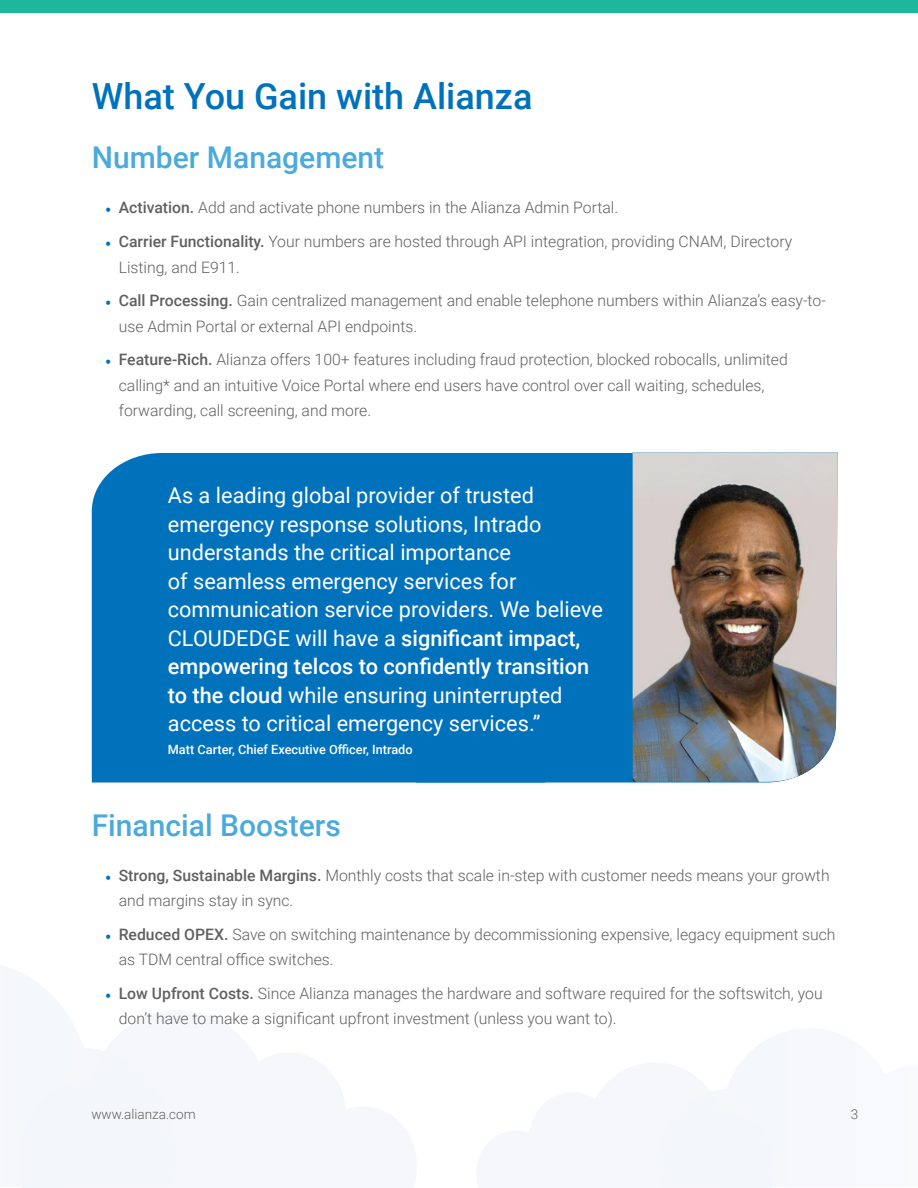
<style>
.page{position:relative;width:918px;height:1188px;background:#fff}
.page>*{position:absolute;margin:0;border:0;box-sizing:border-box;transform-origin:0 0}
.Headline_01{font:500 36px "Roboto";color:#0072bc}
.Headline_01-2{font:500 30px "Roboto";color:#4baadc}
.t1{font:21.75px/28.5px "Roboto";color:#fff}
.t2{font:300 15.75px/25.5px "Roboto";color:#5f6060}
.t3{font:300 13.5px "Roboto";color:#5f6060}
.t4{font:500 12.75px "Roboto";color:#fff}
.s1{font-weight:700;font-size:17.25px;color:#0072bc}
.s2{font-weight:500}
</style>
<div class="page">
<div style="left:657px;top:1091px;width:118px;height:96px;background:#f3f6fb"></div>
<div style="left:18px;top:1051px;width:158px;height:136px;background:#f3f6fb"></div>
<div style="left:0;top:0;width:918px;height:13px;background:#1db89b"></div>
<div style="left:92px;top:453px;width:324px;height:330px;background:#0072bc"></div>
<div style="left:416px;top:453px;width:359px;height:330px;background:#0072bc"></div>
<img style="left:633px;top:452px;width:205px;height:330px">
<p class="Headline_01" style="left:92px;top:71px;width:442px">What You Gain with Alianza</p>
<p class="Headline_01-2" style="left:92px;top:137px;width:294px">Number Management</p>
<p class="t2" style="left:105px;top:195px;width:514px"><span class="s1">•</span> <span class="s2">Activation.</span> Add and activate phone numbers in the Alianza Admin Portal.</p>
<p class="t2" style="left:119px;top:228px;width:675px;text-indent:-14px"><span class="s1">•</span> <span class="s2">Carrier Functionality.</span> Your numbers are hosted through API integration, providing CNAM, Directory<br>Listing, and E911.</p>
<p class="t2" style="left:119px;top:287px;width:709px;text-indent:-14px"><span class="s1">•</span> <span class="s2">Call Processing.</span> Gain centralized management and enable telephone numbers within Alianza’s easy-to&shy;use Admin Portal or external API endpoints.</p>
<p class="t2" style="left:119px;top:346px;width:671px;text-indent:-14px"><span class="s1">•</span> <span class="s2">Feature-Rich.</span> Alianza offers 100+ features including fraud protection, blocked robocalls, unlimited calling* and an intuitive Voice Portal where end users have control over call waiting, schedules, forwarding, call screening, and more.</p>
<p class="t1" style="left:168px;top:480px;width:437px">As a leading global provider of trusted emergency response solutions, Intrado understands the critical importance<br>of seamless emergency services for communication service providers. We believe CLOUDEDGE will have a <span class="s2">significant impact, empowering telcos to confidently transition to the cloud</span> while ensuring uninterrupted access to critical emergency services.”</p>
<p class="t4" style="left:168px;top:740px;width:246px">Matt Carter, Chief Executive Officer, Intrado</p>
<p class="Headline_01-2" style="left:92px;top:804px;width:251px">Financial Boosters</p>
<p class="t2" style="left:119px;top:862px;width:712px;text-indent:-14px"><span class="s1">•</span> <span class="s2">Strong, Sustainable Margins.</span> Monthly costs that scale in-step with customer needs means your growth and margins stay in sync.</p>
<p class="t2" style="left:119px;top:921px;width:718px;text-indent:-14px"><span class="s1">•</span> <span class="s2">Reduced OPEX.</span> Save on switching maintenance by decommissioning expensive, legacy equipment such as TDM central office switches.</p>
<p class="t2" style="left:119px;top:980px;width:705px;text-indent:-14px"><span class="s1">•</span> <span class="s2">Low Upfront Costs.</span> Since Alianza manages the hardware and software required for the softswitch, you don’t have to make a significant upfront investment (unless you want to).</p>
<p class="t3" style="left:91px;top:1105px;width:106px">www.alianza.com</p>
<p class="t3" style="left:851px;top:1105px;width:9px">3</p>
</div>
